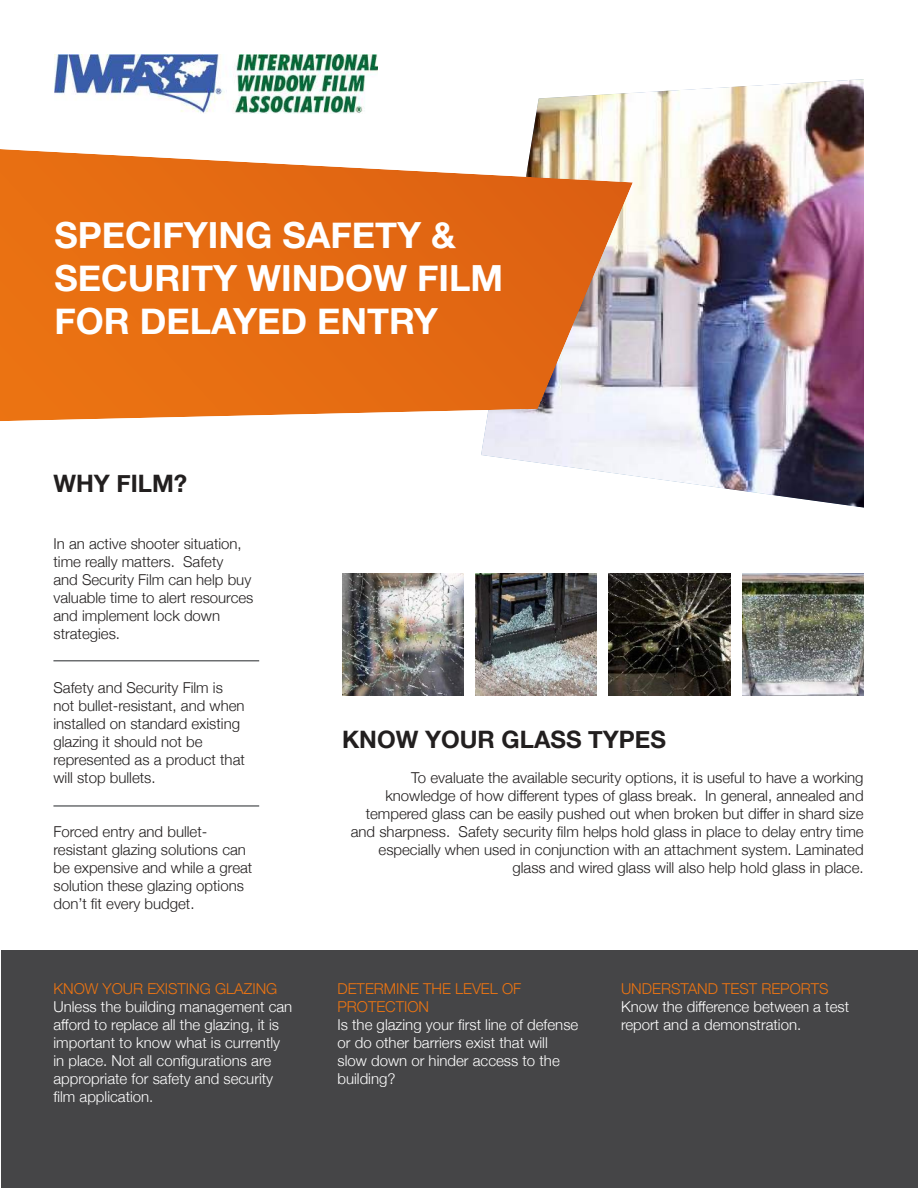
<style>
.page{position:relative;width:918px;height:1188px;background:#fff}
.page>*{position:absolute;margin:0;border:0;box-sizing:border-box;transform-origin:0 0}
.t1{font:700 36px/43.2px "Helvetica Neue";color:#fff}
.t2{font:700 24px "Helvetica Neue";color:#221f1f}
.t3{font:300 15px/18px "Helvetica Neue";color:#221f1f}
.t4{font:300 15px/18px "Helvetica Neue";color:#fff}
.t5{font:300 15px/18px "Helvetica Neue";color:#ec7412}
</style>
<div class="page">
<img style="left:481px;top:79px;width:383px;height:429px">
<svg style="left:0;top:149px;width:633px;height:272px;background:#e47c31"></svg>
<div style="left:1px;top:950px;width:917px;height:238px;background:#454547"></div>
<img style="left:54px;top:54px;width:324px;height:60px">
<hr style="left:53px;top:660px;width:206px;height:1px;background:#6c6e70">
<img style="left:342px;top:574px;width:122px;height:121px">
<img style="left:742px;top:574px;width:122px;height:121px">
<img style="left:475px;top:574px;width:122px;height:121px">
<img style="left:609px;top:574px;width:121px;height:121px">
<hr style="left:53px;top:805px;width:206px;height:2px;background:#6c6e70">
<h1 class="t1" style="left:55px;top:214px;width:450px">SPECIFYING SAFETY &amp;<br>SECURITY WINDOW FILM<br>FOR DELAYED ENTRY</h1>
<h2 class="t2" style="left:53px;top:470px;width:135px">WHY FILM?</h2>
<p class="t3" style="left:53px;top:536px;width:202px">In an active shooter situation, time really matters. Safety<br>and Security Film can help buy valuable time to alert resources and implement lock down strategies.</p>
<p class="t3" style="left:53px;top:680px;width:193px">Safety and Security Film is not bullet-resistant, and when installed on standard existing glazing it should not be represented as a product that will stop bullets.</p>
<p class="t3" style="left:53px;top:824px;width:200px">Forced entry and bullet&shy;resistant glazing solutions can be expensive and while a great solution these glazing options don’t fit every budget.</p>
<p class="t5" style="left:53px;top:981px;width:225px">KNOW YOUR EXISTING GLAZING</p>
<p class="t4" style="left:53px;top:999px;width:240px">Unless the building management can afford to replace all the glazing, it is important to know what is currently in place. Not all configurations are appropriate for safety and security film application.</p>
<h2 class="t2" style="left:342px;top:726px;width:326px">KNOW YOUR GLASS TYPES</h2>
<p class="t3" style="left:351px;top:769px;width:514px;text-align:right">To evaluate the available security options, it is useful to have a working knowledge of how different types of glass break. In general, annealed and tempered glass can be easily pushed out when broken but differ in shard size and sharpness. Safety security film helps hold glass in place to delay entry time especially when used in conjunction with an attachment system. Laminated glass and wired glass will also help hold glass in place.</p>
<p class="t5" style="left:338px;top:981px;width:185px">DETERMINE THE LEVEL OF<br>PROTECTION</p>
<p class="t4" style="left:338px;top:1015px;width:242px">Is the glazing your first line of defense or do other barriers exist that will slow down or hinder access to the building?</p>
<p class="t5" style="left:621px;top:981px;width:209px">UNDERSTAND TEST REPORTS</p>
<p class="t4" style="left:621px;top:997px;width:230px">Know the difference between a test report and a demonstration.</p>
</div>
